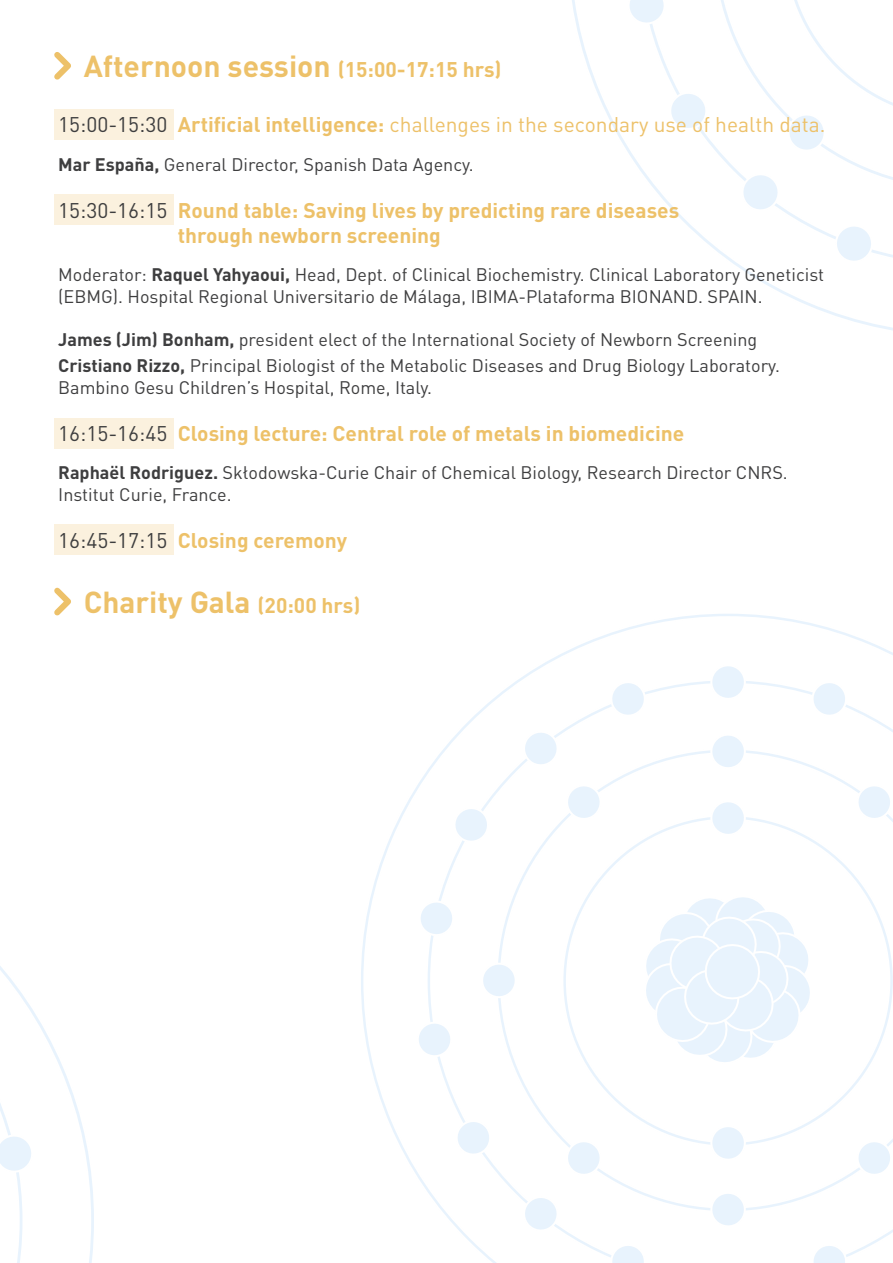
<style>
.page{position:relative;width:893px;height:1263px;background:#fff}
.page>*{position:absolute;margin:0;border:0;box-sizing:border-box;transform-origin:0 0}
.t1{font:700 30px "DIN Pro";color:#edc169}
.t2{font:700 21px/25.2px "DIN Pro";color:#edc169}
.t3{font:21px "DIN Pro";color:#edc169}
.t4{font:18px/21.6px "DIN Pro";color:#3e3e3f}
.s1{font-size:21px}
.s2{color:#3e3e3f}
.s3{font-weight:700}
.s4{font-weight:400;color:#3e3e3f}
</style>
<div class="page">
<svg style="left:361px;top:614px;width:532px;height:649px"></svg>
<svg style="left:709px;top:1260px;width:38px;height:3px"></svg>
<svg style="left:709px;top:663px;width:38px;height:38px"></svg>
<svg style="left:810px;top:680px;width:38px;height:38px"></svg>
<svg style="left:810px;top:1242px;width:38px;height:21px"></svg>
<svg style="left:609px;top:680px;width:38px;height:38px"></svg>
<svg style="left:522px;top:729px;width:38px;height:39px"></svg>
<svg style="left:452px;top:806px;width:38px;height:38px"></svg>
<svg style="left:417px;top:899px;width:39px;height:38px"></svg>
<svg style="left:415px;top:1020px;width:39px;height:38px"></svg>
<svg style="left:454px;top:1118px;width:39px;height:39px"></svg>
<svg style="left:522px;top:1194px;width:38px;height:39px"></svg>
<svg style="left:609px;top:1242px;width:38px;height:21px"></svg>
<svg style="left:0;top:966px;width:94px;height:297px"></svg>
<svg style="left:572px;top:0;width:321px;height:331px"></svg>
<svg style="left:626px;top:0;width:267px;height:213px"></svg>
<svg style="left:833px;top:223px;width:42px;height:41px"></svg>
<div style="left:54px;top:418px;width:120px;height:30px;background:#fbf1de"></div>
<div style="left:54px;top:524px;width:120px;height:31px;background:#fbf1de"></div>
<div style="left:54px;top:194px;width:120px;height:31px;background:#fbf1de"></div>
<div style="left:54px;top:109px;width:120px;height:31px;background:#fbf1de"></div>
<svg style="left:54px;top:52px;width:17px;height:28px"></svg>
<svg style="left:54px;top:587px;width:17px;height:29px"></svg>
<p class="t1" style="left:84px;top:46px;width:419px">Afternoon session <span class="s1">(15:00-17:15 hrs)</span></p>
<p class="t3" style="left:58px;top:110px;width:769px"><span class="s2">15:00-15:30</span> <span class="s3">Artificial intelligence:</span> challenges in the secondary use of health data.</p>
<p class="t4" style="left:58px;top:153px;width:417px"><span class="s3">Mar España,</span> General Director, Spanish Data Agency.</p>
<p class="t2" style="left:178px;top:197px;width:503px;text-indent:-120px"><span class="s4">15:30-16:15</span> Round table: Saving lives by predicting rare diseases through newborn screening</p>
<p class="t4" style="left:58px;top:263px;width:767px">Moderator: <span class="s3">Raquel Yahyaoui,</span> Head, Dept. of Clinical Biochemistry. Clinical Laboratory Geneticist (EBMG). Hospital Regional Universitario de Málaga, IBIMA-Plataforma BIONAND. SPAIN.</p>
<p class="t4" style="left:58px;top:328px;width:700px"><span class="s3">James (Jim) Bonham,</span> president elect of the International Society of Newborn Screening</p>
<p class="t4" style="left:58px;top:354px;width:723px"><span class="s3">Cristiano Rizzo,</span> Principal Biologist of the Metabolic Diseases and Drug Biology Laboratory.<br>Bambino Gesu Children’s Hospital, Rome, Italy.</p>
<p class="t2" style="left:58px;top:419px;width:628px"><span class="s4">16:15-16:45</span> Closing lecture: Central role of metals in biomedicine</p>
<p class="t4" style="left:58px;top:461px;width:731px"><span class="s3">Raphaël Rodriguez.</span> Skłodowska-Curie Chair of Chemical Biology, Research Director CNRS.<br>Institut Curie, France.</p>
<p class="t2" style="left:58px;top:526px;width:291px"><span class="s4">16:45-17:15</span> Closing ceremony</p>
<p class="t1" style="left:84px;top:582px;width:278px">Charity Gala <span class="s1">(20:00 hrs)</span></p>
</div>
